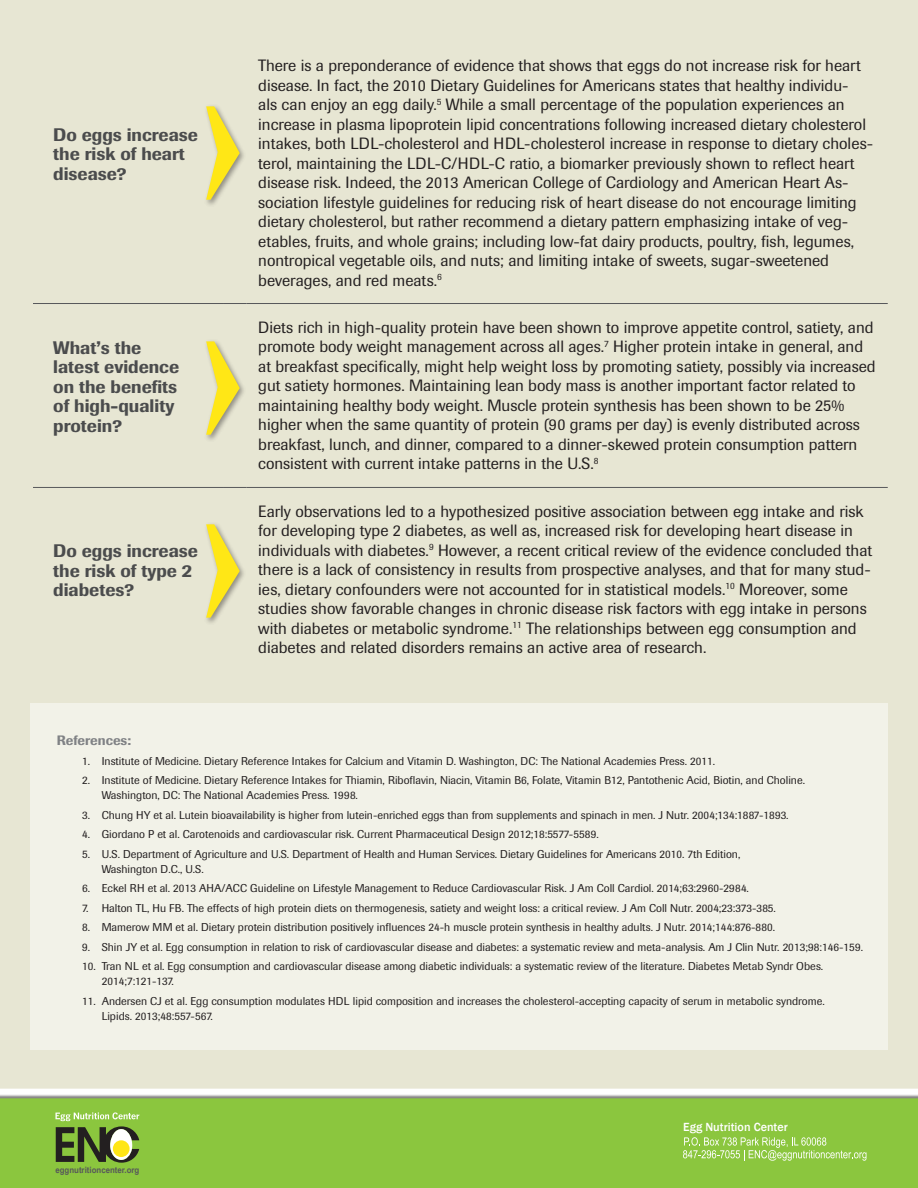
<style>
.page{position:relative;width:918px;height:1188px;background:#fff}
.page>*{position:absolute;margin:0;border:0;box-sizing:border-box;transform-origin:0 0}
.t1{font:500 18px/19.5px "Imago";color:#4b4c4d}
.t2{font:16.2px/19.5px "Imago";color:#231f20}
.t3{font:500 13.5px "Imago";color:#808285}
.t4{font:500 12.15px "Franklin Gothic";color:#fff}
.t5{font:11.25px/15px "Imago";color:#231f20}
.t6{font:700 8.7px "Arial Narrow";color:#57585a;scale:1.1 1}
</style>
<div class="page">
<div style="left:0;top:1094px;width:918px;height:94px;background:#231f20;opacity:.55"></div>
<div style="left:0;top:1098px;width:918px;height:90px;background:#8bc63e"></div>
<svg style="left:55px;top:1112px;width:84px;height:51px"></svg>
<div style="left:113px;top:1140px;width:17px;height:17px;background:#ffe616;border-radius:50%"></div>
<svg style="left:683px;top:1137px;width:183px;height:24px"></svg>
<div style="left:0;top:0;width:918px;height:1089px;background:#e7e6d3"></div>
<div style="left:30px;top:703px;width:858px;height:347px;background:#f2f2e8"></div>
<hr style="left:33px;top:303px;width:191px;height:1px;background:#57585a">
<svg style="left:224px;top:303px;width:22px;height:1px"></svg>
<hr style="left:246px;top:303px;width:642px;height:1px;background:#57585a">
<hr style="left:33px;top:487px;width:191px;height:1px;background:#57585a">
<svg style="left:224px;top:487px;width:22px;height:1px"></svg>
<hr style="left:246px;top:487px;width:642px;height:1px;background:#57585a">
<div style="left:204px;top:104px;width:43px;height:103px;background:#231f20;opacity:.45"></div>
<svg style="left:206px;top:106px;width:34px;height:94px;background:#e9de7e"></svg>
<div style="left:204px;top:339px;width:43px;height:103px;background:#231f20;opacity:.45"></div>
<svg style="left:206px;top:341px;width:34px;height:94px;background:#e9de7e"></svg>
<div style="left:204px;top:522px;width:43px;height:103px;background:#231f20;opacity:.45"></div>
<svg style="left:206px;top:524px;width:34px;height:94px;background:#e9de7e"></svg>
<p class="t1" style="left:53px;top:125px;width:146px">Do eggs increase the risk of heart disease?</p>
<p class="t1" style="left:53px;top:338px;width:127px">What’s the latest evidence on the benefits of high-quality protein?</p>
<p class="t1" style="left:53px;top:541px;width:146px">Do eggs increase the risk of type 2 diabetes?</p>
<p class="t2" style="left:258px;top:56px;width:617px">There is a preponderance of evidence that shows that eggs do not increase risk for heart disease. In fact, the 2010 Dietary Guidelines for Americans states that healthy individu-<br>als can enjoy an egg daily.<sup>5</sup> While a small percentage of the population experiences an increase in plasma lipoprotein lipid concentrations following increased dietary cholesterol intakes, both LDL-cholesterol and HDL-cholesterol increase in response to dietary choles&shy;terol, maintaining the LDL-C/HDL-C ratio, a biomarker previously shown to reflect heart disease risk. Indeed, the 2013 American College of Cardiology and American Heart As&shy;sociation lifestyle guidelines for reducing risk of heart disease do not encourage limiting dietary cholesterol, but rather recommend a dietary pattern emphasizing intake of veg&shy;etables, fruits, and whole grains; including low-fat dairy products, poultry, fish, legumes, nontropical vegetable oils, and nuts; and limiting intake of sweets, sugar-sweetened beverages, and red meats.<sup>6</sup></p>
<p class="t2" style="left:258px;top:318px;width:619px">Diets rich in high-quality protein have been shown to improve appetite control, satiety, and promote body weight management across all ages.<sup>7</sup> Higher protein intake in general, and at breakfast specifically, might help weight loss by promoting satiety, possibly via increased gut satiety hormones. Maintaining lean body mass is another important factor related to maintaining healthy body weight. Muscle protein synthesis has been shown to be 25% higher when the same quantity of protein (90 grams per day) is evenly distributed across breakfast, lunch, and dinner, compared to a dinner-skewed protein consumption pattern consistent with current intake patterns in the U.S.<sup>8</sup></p>
<p class="t2" style="left:258px;top:502px;width:615px">Early observations led to a hypothesized positive association between egg intake and risk for developing type 2 diabetes, as well as, increased risk for developing heart disease in individuals with diabetes.<sup>9</sup> However, a recent critical review of the evidence concluded that there is a lack of consistency in results from prospective analyses, and that for many stud&shy;ies, dietary confounders were not accounted for in statistical models.<sup>10</sup> Moreover, some studies show favorable changes in chronic disease risk factors with egg intake in persons with diabetes or metabolic syndrome.<sup>11</sup> The relationships between egg consumption and diabetes and related disorders remains an active area of research.</p>
<p class="t3" style="left:57px;top:732px;width:76px">References:</p>
<p class="t5" style="left:82px;top:753px;width:634px">1. Institute of Medicine. Dietary Reference Intakes for Calcium and Vitamin D. Washington, DC: The National Academies Press. 2011.</p>
<p class="t5" style="left:102px;top:773px;width:705px;text-indent:-19px">2. Institute of Medicine. Dietary Reference Intakes for Thiamin, Riboflavin, Niacin, Vitamin B6, Folate, Vitamin B12, Pantothenic Acid, Biotin, and Choline.<br>Washington, DC: The National Academies Press. 1998.</p>
<p class="t5" style="left:82px;top:807px;width:708px">3. Chung HY et al. Lutein bioavailability is higher from lutein-enriched eggs than from supplements and spinach in men. J Nutr. 2004;134:1887-1893.</p>
<p class="t5" style="left:82px;top:827px;width:518px">4. Giordano P et al. Carotenoids and cardiovascular risk. Current Pharmaceutical Design 2012;18:5577-5589.</p>
<p class="t5" style="left:102px;top:846px;width:640px;text-indent:-19px">5. U.S. Department of Agriculture and U.S. Department of Health and Human Services. Dietary Guidelines for Americans 2010. 7th Edition,<br>Washington D.C., U.S.</p>
<p class="t5" style="left:82px;top:881px;width:668px">6. Eckel RH et al. 2013 AHA/ACC Guideline on Lifestyle Management to Reduce Cardiovascular Risk. J Am Coll Cardiol. 2014;63:2960-2984.</p>
<p class="t5" style="left:82px;top:900px;width:695px">7. Halton TL, Hu FB. The effects of high protein diets on thermogenesis, satiety and weight loss: a critical review. J Am Coll Nutr. 2004;23:373-385.</p>
<p class="t5" style="left:82px;top:920px;width:694px">8. Mamerow MM et al. Dietary protein distribution positively influences 24-h muscle protein synthesis in healthy adults. J Nutr. 2014;144:876-880.</p>
<p class="t5" style="left:82px;top:939px;width:782px">9. Shin JY et al. Egg consumption in relation to risk of cardiovascular disease and diabetes: a systematic review and meta-analysis. Am J Clin Nutr. 2013;98:146-159.</p>
<p class="t5" style="left:102px;top:959px;width:723px;text-indent:-19px">10. Tran NL et al. Egg consumption and cardiovascular disease among diabetic individuals: a systematic review of the literature. Diabetes Metab Syndr Obes.<br>2014;7:121-137.</p>
<p class="t5" style="left:102px;top:993px;width:724px;text-indent:-19px">11. Andersen CJ et al. Egg consumption modulates HDL lipid composition and increases the cholesterol-accepting capacity of serum in metabolic syndrome.<br>Lipids. 2013;48:557-567.</p>
<p class="t6" style="left:55px;top:1165px;width:78px">eggnutritioncenter.org</p>
<p class="t4" style="left:683px;top:1120px;width:106px">Egg Nutrition Center</p>
</div>
